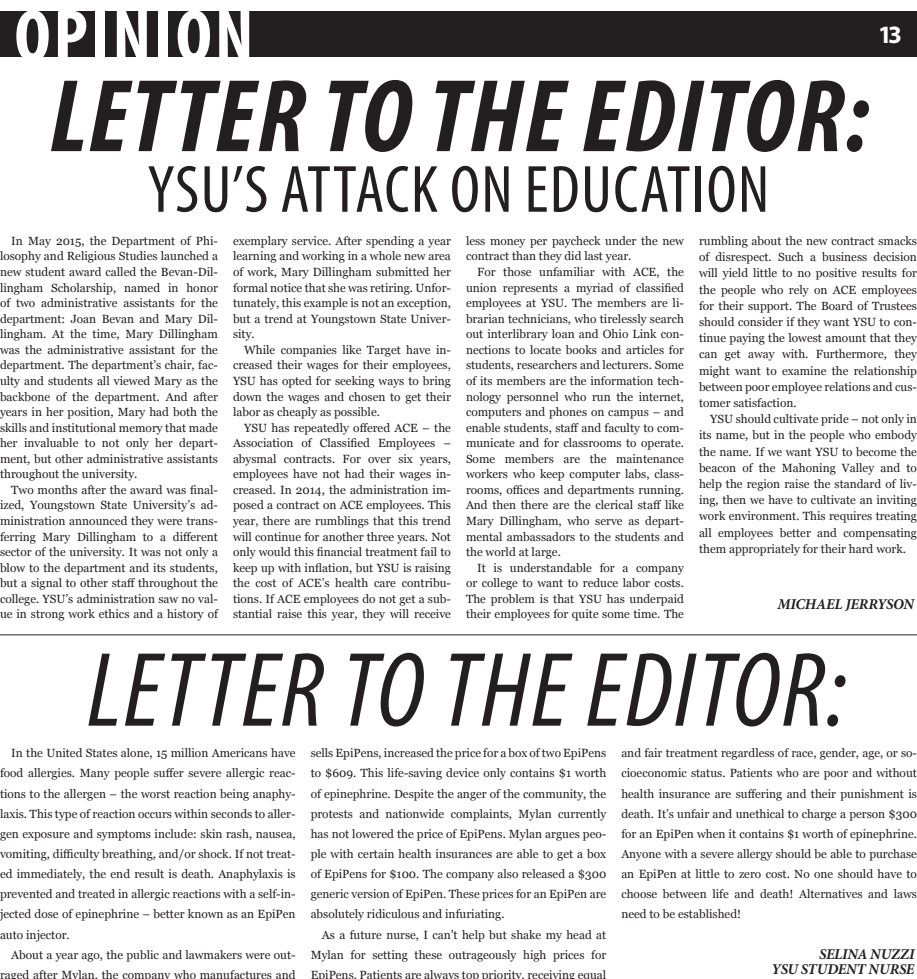
<style>
.page{position:relative;width:917px;height:979px;background:#fff}
.page>*{position:absolute;margin:0;border:0;box-sizing:border-box;transform-origin:0 0}
.t1{font:italic condensed 106.75px "Myriad Pro";letter-spacing:.02em;color:#231f20}
.t2{font:italic 700 condensed 104.38px "Myriad Pro";letter-spacing:.02em;color:#231f20}
.Small_Headline{font:700 condensed 75px "Myriad Pro";letter-spacing:.04em;color:#fff}
.t3{font:condensed 67.38px "Myriad Pro";letter-spacing:.02em;color:#231f20}
.Small_Headline-2{font:700 25px "Myriad Pro";color:#fff}
.t4{font:italic 700 15px "Minion Pro";letter-spacing:-.015em;color:#231f20}
.t5{font:11.88px/15.5px "Georgia";color:#231f20;text-align:justify}
</style>
<div class="page">
<div style="left:0;top:12px;width:917px;height:45px;background:#231f20"></div>
<hr style="left:0;top:634px;width:917px;height:1px;background:#231f20">
<p class="Small_Headline" style="left:14px;top:-11px;width:241px">OPINION</p>
<p class="t2" style="left:50px;top:51px;width:820px">LETTER TO THE EDITOR:</p>
<p class="t3" style="left:148px;top:149px;width:623px">YSU’S ATTACK ON EDUCATION</p>
<p class="Small_Headline-2" style="left:878px;top:18px;width:25px">13</p>
<p class="t5" style="left:0;top:233px;width:219px;text-indent:11px">In May 2015, the Department of Phi&shy;losophy and Religious Studies launched a new student award called the Bevan-Dil&shy;lingham Scholarship, named in honor of two administrative assistants for the department: Joan Bevan and Mary Dil&shy;lingham. At the time, Mary Dillingham was the administrative assistant for the department. The department’s chair, fac&shy;ulty and students all viewed Mary as the backbone of the department. And after years in her position, Mary had both the skills and institutional memory that made her invaluable to not only her depart&shy;ment, but other administrative assistants throughout the university.</p>
<p class="t5" style="left:0;top:482px;width:219px;text-indent:11px">Two months after the award was final&shy;ized, Youngstown State University’s ad&shy;ministration announced they were trans&shy;ferring Mary Dillingham to a different sector of the university. It was not only a blow to the department and its students, but a signal to other staff throughout the college. YSU’s administration saw no val&shy;ue in strong work ethics and a history of</p>
<p class="t5" style="left:233px;top:233px;width:219px">exemplary service. After spending a year learning and working in a whole new area of work, Mary Dillingham submitted her formal notice that she was retiring. Unfor&shy;tunately, this example is not an exception, but a trend at Youngstown State Univer&shy;sity.</p>
<p class="t5" style="left:233px;top:342px;width:219px;text-indent:11px">While companies like Target have in&shy;creased their wages for their employees, YSU has opted for seeking ways to bring down the wages and chosen to get their labor as cheaply as possible.</p>
<p class="t5" style="left:233px;top:420px;width:219px;text-indent:11px">YSU has repeatedly offered ACE – the Association of Classified Employees – abysmal contracts. For over six years, employees have not had their wages in&shy;creased. In 2014, the administration im&shy;posed a contract on ACE employees. This year, there are rumblings that this trend will continue for another three years. Not only would this financial treatment fail to keep up with inflation, but YSU is raising the cost of ACE’s health care contribu&shy;tions. If ACE employees do not get a sub&shy;stantial raise this year, they will receive</p>
<p class="t5" style="left:466px;top:233px;width:219px">less money per paycheck under the new contract than they did last year.</p>
<p class="t5" style="left:466px;top:264px;width:219px;text-indent:11px">For those unfamiliar with ACE, the union represents a myriad of classified employees at YSU. The members are li&shy;brarian technicians, who tirelessly search out interlibrary loan and Ohio Link con&shy;nections to locate books and articles for students, researchers and lecturers. Some of its members are the information tech&shy;nology personnel who run the internet, computers and phones on campus – and enable students, staff and faculty to com&shy;municate and for classrooms to operate.<br>Some members are the maintenance workers who keep computer labs, class&shy;rooms, offices and departments running.<br>And then there are the clerical staff like Mary Dillingham, who serve as depart&shy;mental ambassadors to the students and the world at large.</p>
<p class="t5" style="left:466px;top:560px;width:219px;text-indent:11px">It is understandable for a company or college to want to reduce labor costs.<br>The problem is that YSU has underpaid their employees for quite some time. The</p>
<p class="t5" style="left:699px;top:233px;width:219px;line-height:16.2px">rumbling about the new contract smacks of disrespect. Such a business decision will yield little to no positive results for the people who rely on ACE employees for their support. The Board of Trustees should consider if they want YSU to con&shy;tinue paying the lowest amount that they can get away with. Furthermore, they might want to examine the relationship between poor employee relations and cus&shy;tomer satisfaction.</p>
<p class="t5" style="left:699px;top:411px;width:219px;line-height:16.2px;text-indent:11px">YSU should cultivate pride – not only in its name, but in the people who embody the name. If we want YSU to become the beacon of the Mahoning Valley and to help the region raise the standard of liv&shy;ing, then we have to cultivate an inviting work environment. This requires treating all employees better and compensating them appropriately for their hard work.</p>
<p class="t4" style="left:778px;top:594px;width:138px">MICHAEL JERRYSON</p>
<p class="t1" style="left:87px;top:626px;width:760px">LETTER TO THE EDITOR:</p>
<p class="t5" style="left:0;top:743px;width:297px;line-height:20.1px;text-indent:11px">In the United States alone, 15 million Americans have food allergies. Many people suffer severe allergic reac&shy;tions to the allergen – the worst reaction being anaphy&shy;laxis. This type of reaction occurs within seconds to aller&shy;gen exposure and symptoms include: skin rash, nausea, vomiting, difficulty breathing, and/or shock. If not treat&shy;ed immediately, the end result is death. Anaphylaxis is prevented and treated in allergic reactions with a self-in&shy;jected dose of epinephrine – better known as an EpiPen auto injector.</p>
<p class="t5" style="left:0;top:944px;width:297px;line-height:20.1px;text-align:right">About a year ago, the public and lawmakers were out&shy;raged after Mylan the company who manufactures and</p>
<p class="t5" style="left:311px;top:743px;width:297px;line-height:20.1px">sells EpiPens, increased the price for a box of two EpiPens to $609. This life-saving device only contains $1 worth of epinephrine. Despite the anger of the community, the protests and nationwide complaints, Mylan currently has not lowered the price of EpiPens. Mylan argues peo&shy;ple with certain health insurances are able to get a box of EpiPens for $100. The company also released a $300 generic version of EpiPen. These prices for an EpiPen are absolutely ridiculous and infuriating.</p>
<p class="t5" style="left:311px;top:924px;width:297px;line-height:20.1px;text-indent:11px">As a future nurse, I can’t help but shake my head at Mylan for setting these outrageously high prices for EpiPens. Patients are always top priority receiving equal</p>
<p class="t5" style="left:621px;top:743px;width:297px;line-height:20.1px">and fair treatment regardless of race, gender, age, or so&shy;cioeconomic status. Patients who are poor and without health insurance are suffering and their punishment is death. It’s unfair and unethical to charge a person $300 for an EpiPen when it contains $1 worth of epinephrine.<br>Anyone with a severe allergy should be able to purchase an EpiPen at little to zero cost. No one should have to choose between life and death! Alternatives and laws need to be established!</p>
<p class="t4" style="left:819px;top:944px;width:97px">SELINA NUZZI</p>
<p class="t4" style="left:771px;top:959px;width:144px">YSU STUDENT NURSE</p>
</div>
